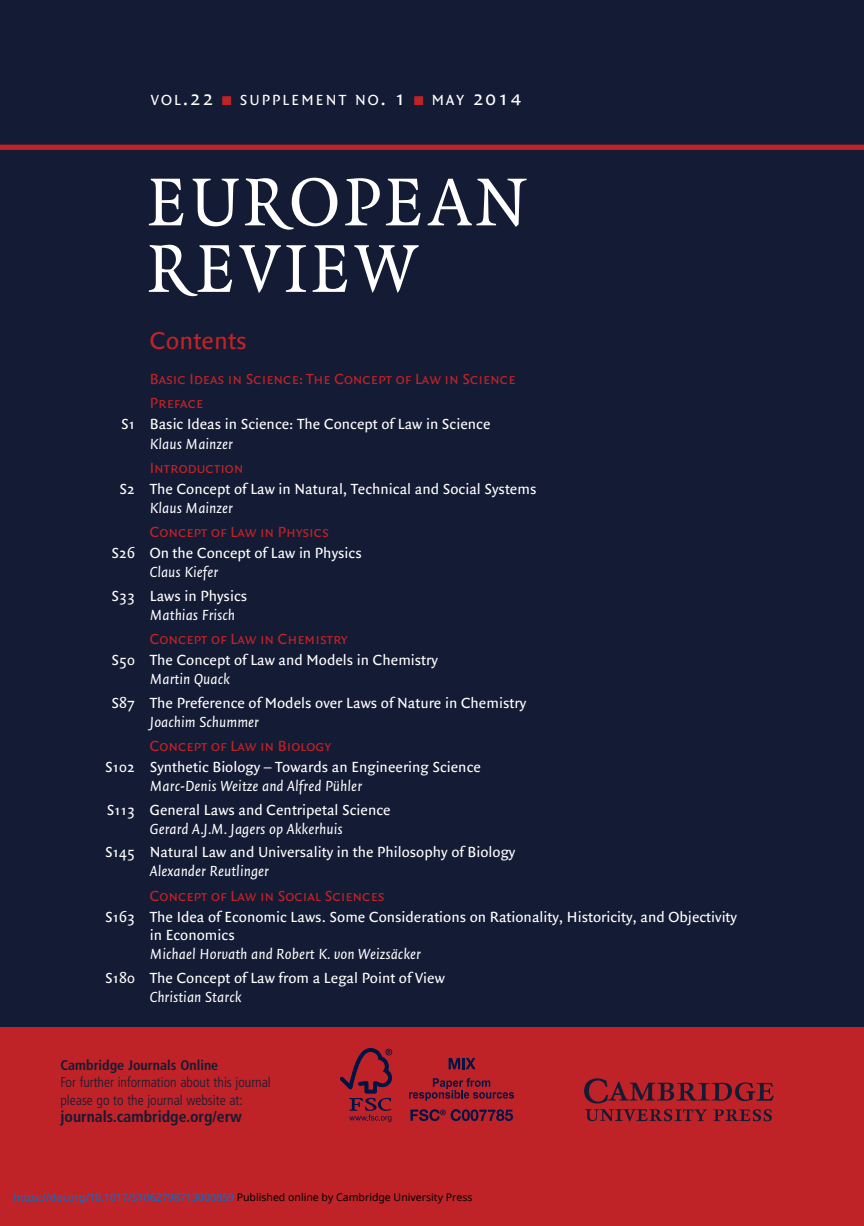
<style>
.page{position:relative;width:864px;height:1226px;background:#fff}
.page>*{position:absolute;margin:0;border:0;box-sizing:border-box;transform-origin:0 0}
.t1{font:72.62px/66.5px "Quadraat";letter-spacing:.05em;color:#fff}
.t2{font:26.25px "Quadraat Sans";color:#c02327}
.t3{font:15.75px/18.4px "Quadraat Sans";color:#fff}
.t4{font:italic 15.75px "Quadraat Sans";color:#fff}
.t5{font:15.75px/24.2px "Quadraat Sans Caps";color:#c02327}
.t6{font:15.75px "Quadraat Sans Caps";letter-spacing:.135em;color:#fff}
.t7{font:700 condensed 15.75px "Frutiger LT Std";color:#141b34}
.t8{font:300 condensed 14px/17.5px "Frutiger LT Std";color:#141b34}
.t9{font:700 condensed 14px "Frutiger LT Std";color:#141b34}
.t10{font:10.5px "Noto Sans";color:#0172cf}
.s1{font-size:21px}
.s2{font-family:"Monotype Sorts";font-size:12.25px;color:#c02327}
.s3{color:#000}
</style>
<div class="page">
<div style="left:0;top:0;width:863px;height:1225px;background:#141b34"></div>
<div style="left:0;top:1027px;width:863px;height:198px;background:#c02327"></div>
<div style="left:0;top:145px;width:863px;height:5px;background:#c02327"></div>
<img style="left:584px;top:1078px;width:190px;height:50px">
<svg style="left:448px;top:1058px;width:27px;height:11px"></svg>
<svg style="left:409px;top:1078px;width:105px;height:22px"></svg>
<svg style="left:410px;top:1109px;width:102px;height:11px"></svg>
<svg style="left:340px;top:1048px;width:52px;height:74px"></svg>
<p class="t6" style="left:151px;top:90px;width:372px">VOL<span class="s1">.22</span> <span class="s2">■</span> SUPPLEMENT NO<span class="s1">. 1</span> <span class="s2">■</span> MAY <span class="s1">2014</span></p>
<h1 class="t1" style="left:147px;top:175px;width:381px">EUROPEAN<br>REVIEW</h1>
<h2 class="t2" style="left:150px;top:330px;width:99px">Contents</h2>
<p class="t5" style="left:150px;top:366px;width:367px">Basic Ideas in Science: The Concept of Law in Science<br>Preface</p>
<p class="t3" style="left:121px;top:416px;width:371px">S1 Basic Ideas in Science: The Concept of Law in Science</p>
<p class="t4" style="left:150px;top:437px;width:85px">Klaus Mainzer</p>
<p class="t5" style="left:150px;top:455px;width:95px">Introduction</p>
<p class="t3" style="left:119px;top:480px;width:418px">S2 The Concept of Law in Natural, Technical and Social Systems</p>
<p class="t4" style="left:150px;top:501px;width:85px">Klaus Mainzer</p>
<p class="t5" style="left:150px;top:519px;width:180px">Concept of Law in Physics</p>
<p class="t3" style="left:111px;top:545px;width:252px">S26 On the Concept of Law in Physics</p>
<p class="t4" style="left:150px;top:566px;width:70px">Claus Kiefer</p>
<p class="t3" style="left:111px;top:587px;width:137px">S33 Laws in Physics</p>
<p class="t4" style="left:150px;top:608px;width:87px">Mathias Frisch</p>
<p class="t5" style="left:150px;top:626px;width:199px">Concept of Law in Chemistry</p>
<p class="t3" style="left:111px;top:652px;width:328px">S50 The Concept of Law and Models in Chemistry</p>
<p class="t4" style="left:150px;top:673px;width:82px">Martin Quack</p>
<p class="t3" style="left:111px;top:694px;width:416px">S87 The Preference of Models over Laws of Nature in Chemistry</p>
<p class="t4" style="left:150px;top:715px;width:111px">Joachim Schummer</p>
<p class="t5" style="left:150px;top:733px;width:183px">Concept of Law in Biology</p>
<p class="t3" style="left:105px;top:759px;width:377px">S102 Synthetic Biology – Towards an Engineering Science</p>
<p class="t4" style="left:150px;top:780px;width:214px">Marc-Denis Weitze and Alfred Pühler</p>
<p class="t3" style="left:107px;top:801px;width:285px">S113 General Laws and Centripetal Science</p>
<p class="t4" style="left:150px;top:822px;width:194px">Gerard A.J.M. Jagers op Akkerhuis</p>
<p class="t3" style="left:105px;top:844px;width:411px">S145 Natural Law and Universality in the Philosophy of Biology</p>
<p class="t4" style="left:150px;top:865px;width:121px">Alexander Reutlinger</p>
<p class="t5" style="left:150px;top:883px;width:236px">Concept of Law in Social Sciences</p>
<p class="t3" style="left:150px;top:908px;width:588px;text-indent:-44px">S163 The Idea of Economic Laws. Some Considerations on Rationality, Historicity, and Objectivity in Economics</p>
<p class="t4" style="left:150px;top:947px;width:272px">Michael Horvath and Robert K. von Weizsäcker</p>
<p class="t3" style="left:105px;top:969px;width:341px">S180 The Concept of Law from a Legal Point of View</p>
<p class="t4" style="left:150px;top:990px;width:93px">Christian Starck</p>
<p class="t9" style="left:60px;top:1058px;width:159px">Cambridge Journals Online</p>
<p class="t8" style="left:60px;top:1074px;width:212px">For further information about this journal please go to the journal website at:</p>
<p class="t7" style="left:60px;top:1110px;width:183px">journals.cambridge.org/erw</p>
<p class="t10" style="left:14px;top:1189px;width:460px">https://doi.org/10.1017/S1062798713000859 <span class="s3">Published online by Cambridge University Press</span></p>
</div>
